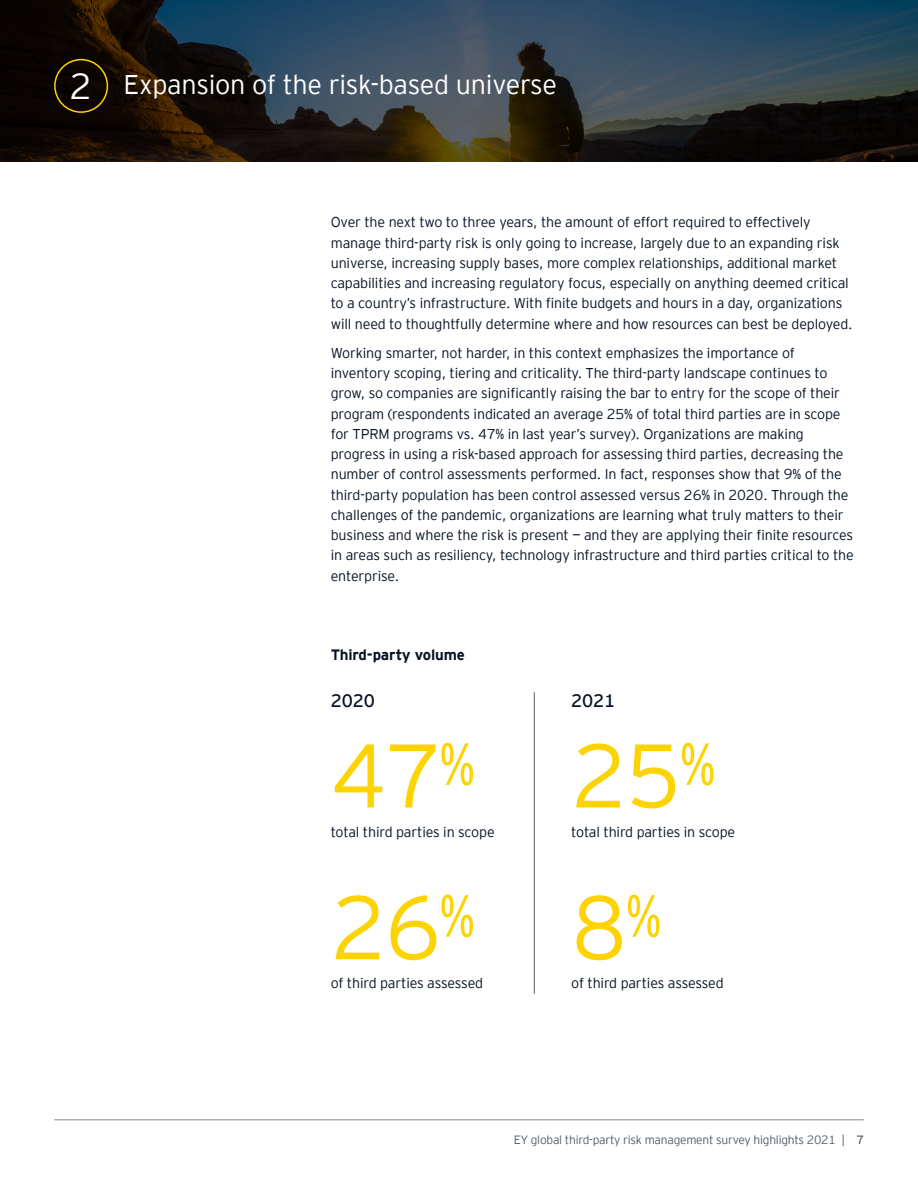
<style>
.page{position:relative;width:918px;height:1188px;background:#fff}
.page>*{position:absolute;margin:0;border:0;box-sizing:border-box;transform-origin:0 0}
.Body_copy{font:300 90px "EY Interstate";color:#fed304}
.Body_copy-2{font:300 36px "EY Interstate";color:#fff}
.Nav_Headers_Large{font:300 27px "EY Interstate";letter-spacing:-.01em;color:#fff}
.Body_copy-3{font:18px "EY Interstate";letter-spacing:-.01em;color:#071224}
.Subheads{font:700 15px "EY Interstate";letter-spacing:-.01em;color:#071224}
.Body_copy-4{font:300 14.25px/20.2px "EY Interstate";letter-spacing:-.01em;color:#071224}
.t1{font:300 12px "EY Interstate";letter-spacing:-.02em;color:#545f6b}
.s1{font-weight:400}
</style>
<div class="page">
<svg style="left:0;top:0;width:918px;height:162px;background:#273036"></svg>
<div style="left:54px;top:59px;width:54px;height:54px;border:2px solid #fed304;border-radius:50%"></div>
<hr style="left:534px;top:692px;width:1px;height:302px;background:#545f6b">
<hr style="left:55px;top:1119px;width:808px;height:1px;background:#a8b0b6">
<p class="Body_copy-2" style="left:70px;top:60px;width:24px">2</p>
<p class="Nav_Headers_Large" style="left:124px;top:65px;width:435px">Expansion of the risk-based universe</p>
<p class="Body_copy-4" style="left:331px;top:211px;width:523px">Over the next two to three years, the amount of effort required to effectively manage third-party risk is only going to increase, largely due to an expanding risk universe, increasing supply bases, more complex relationships, additional market capabilities and increasing regulatory focus, especially on anything deemed critical to a country’s infrastructure. With finite budgets and hours in a day, organizations will need to thoughtfully determine where and how resources can best be deployed.</p>
<p class="Body_copy-4" style="left:331px;top:342px;width:525px">Working smarter, not harder, in this context emphasizes the importance of inventory scoping, tiering and criticality. The third-party landscape continues to grow, so companies are significantly raising the bar to entry for the scope of their program (respondents indicated an average 25% of total third parties are in scope for TPRM programs vs. 47% in last year’s survey). Organizations are making progress in using a risk-based approach for assessing third parties, decreasing the number of control assessments performed. In fact, responses show that 9% of the third-party population has been control assessed versus 26% in 2020. Through the challenges of the pandemic, organizations are learning what truly matters to their business and where the risk is present — and they are applying their finite resources in areas such as resiliency, technology infrastructure and third parties critical to the enterprise.</p>
<p class="Subheads" style="left:331px;top:644px;width:136px">Third-party volume</p>
<p class="Body_copy-3" style="left:331px;top:688px;width:46px">2020</p>
<p class="Body_copy" style="left:331px;top:712px;width:146px">47<sup>%</sup></p>
<p class="Body_copy-4" style="left:331px;top:821px;width:165px">total third parties in scope</p>
<p class="Body_copy" style="left:331px;top:863px;width:146px">26<sup>%</sup></p>
<p class="Body_copy-4" style="left:331px;top:972px;width:154px">of third parties assessed</p>
<p class="Body_copy-3" style="left:571px;top:688px;width:46px">2021</p>
<p class="Body_copy" style="left:571px;top:712px;width:146px">25<sup>%</sup></p>
<p class="Body_copy-4" style="left:571px;top:821px;width:165px">total third parties in scope</p>
<p class="Body_copy" style="left:571px;top:863px;width:92px">8<sup>%</sup></p>
<p class="Body_copy-4" style="left:571px;top:972px;width:154px">of third parties assessed</p>
<p class="t1" style="left:514px;top:1131px;width:352px">EY global third-party risk management survey highlights 2021 | <span class="s1">7</span></p>
</div>
